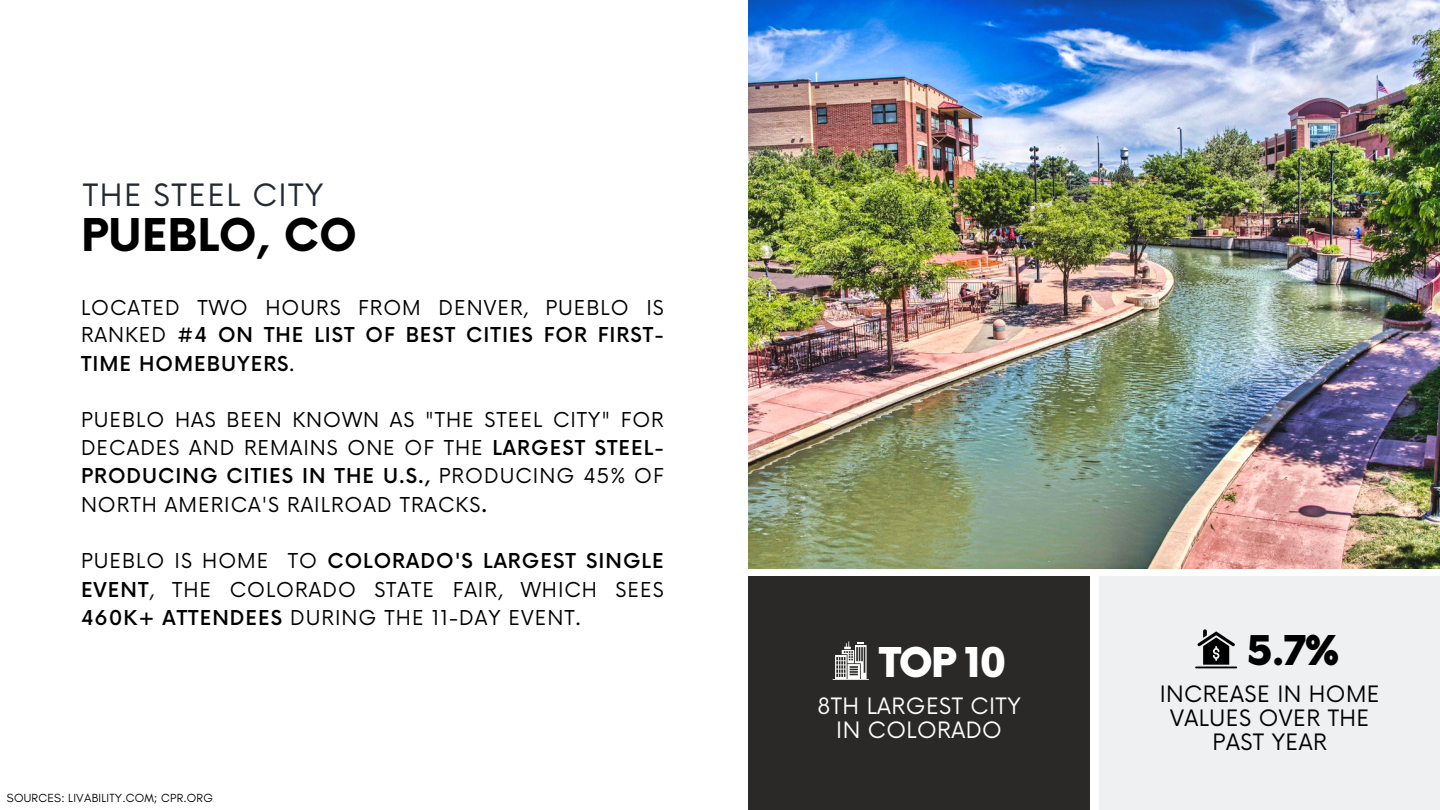
<style>
.page{position:relative;width:1440px;height:810px;background:#fff}
.page>*{position:absolute;margin:0;border:0;box-sizing:border-box;transform-origin:0 0}
.t1{font:700 44px "Now";color:#000}
.t2{font:900 40px "Now";color:#fff}
.t3{font:900 40px "Now";color:#000}
.t4{font:30px "Now";letter-spacing:.05em;color:#232a35}
.t5{font:22px/24px "Now";letter-spacing:.02em;color:#000;text-align:center}
.t6{font:22px/24px "Now";letter-spacing:.02em;color:#fff;text-align:center}
.t7{font:20px/28.2px "Now";letter-spacing:.05em;color:#000;text-align:justify}
.t8{font:500 20px/28.1px "Now";letter-spacing:.05em;color:#000;text-align:justify}
.t9{font:12px "Glacial Indifference";letter-spacing:.02em;color:#000}
.s1{font-weight:400}
.s2{font-weight:500}
</style>
<div class="page">
<div style="left:748px;top:576px;width:342px;height:234px;background:#2a2927"></div>
<div style="left:1099px;top:576px;width:341px;height:234px;background:#eff0f2"></div>
<svg style="left:1195px;top:629px;width:42px;height:39px"></svg>
<img style="left:748px;top:0;width:692px;height:568px">
<svg style="left:833px;top:641px;width:36px;height:39px"></svg>
<p class="t4" style="left:83px;top:178px;width:242px">THE STEEL CITY</p>
<h3 class="t1" style="left:81px;top:211px;width:278px">PUEBLO, CO</h3>
<p class="t8" style="left:81px;top:294px;width:584px"><span class="s1">LOCATED TWO HOURS FROM DENVER, PUEBLO IS RANKED</span> #4 ON THE LIST OF BEST CITIES FOR FIRST-TIME HOMEBUYERS<span class="s1">.</span></p>
<h1 class="t7" style="left:81px;top:407px;width:584px">PUEBLO HAS BEEN KNOWN AS "THE STEEL CITY" FOR DECADES AND REMAINS ONE OF THE <span class="s2">LARGEST STEEL-PRODUCING CITIES IN THE U.S.,</span> PRODUCING 45% OF NORTH AMERICA'S RAILROAD TRACKS<span class="s2">.</span></h1>
<p class="t7" style="left:81px;top:548px;width:584px;line-height:28.5px">PUEBLO IS HOME TO <span class="s2">COLORADO'S LARGEST SINGLE EVENT</span>, THE COLORADO STATE FAIR, WHICH SEES <span class="s2">460K+ ATTENDEES</span> DURING THE 11-DAY EVENT.</p>
<p class="t9" style="left:7px;top:791px;width:207px">SOURCES: LIVABILITY.COM; CPR.ORG</p>
<h3 class="t2" style="left:880px;top:641px;width:129px">TOP 10</h3>
<h3 class="t6" style="left:817px;top:695px;width:205px">8TH LARGEST CITY<br>IN COLORADO</h3>
<h2 class="t3" style="left:1247px;top:629px;width:94px">5.7%</h2>
<h1 class="t5" style="left:1160px;top:683px;width:222px">INCREASE IN HOME<br>VALUES OVER THE<br>PAST YEAR</h1>
</div>
